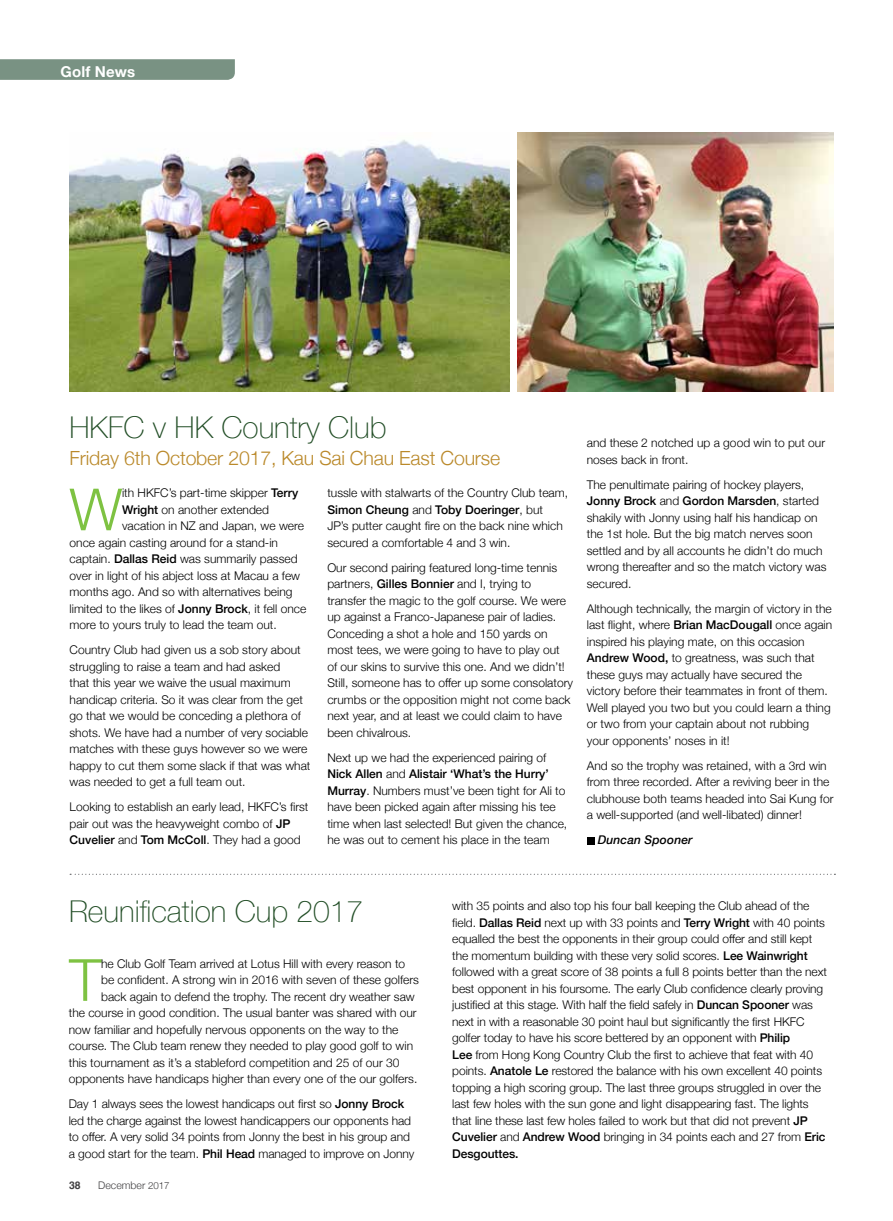
<style>
.page{position:relative;width:893px;height:1221px;background:#fff}
.page>*{position:absolute;margin:0;border:0;box-sizing:border-box;transform-origin:0 0}
.t1{font:300 58.2px "Helvetica Neue";color:#7ec242}
.t2{font:100 30px "Helvetica Neue";color:#214d25}
.t3{font:300 19.5px "Helvetica Neue";letter-spacing:-.01em;color:#ba892a}
.t4{font:700 15px "Helvetica Neue";letter-spacing:.01em;color:#fff}
.t5{font:300 12px/16.5px "Helvetica Neue";color:#000}
.t6{font:italic 500 12px "Helvetica Neue";letter-spacing:.01em;color:#000}
.t7{font:300 10.5px "Helvetica Neue";color:#414042}
.t8{font:700 10.5px "Helvetica";color:#414042}
.s1{font-weight:500}
.s2{font-size:9.75px}
</style>
<div class="page">
<svg style="left:0;top:59px;width:235px;height:21px;background:#7b9485"></svg>
<svg style="left:70px;top:873px;width:765px;height:1px"></svg>
<img style="left:70px;top:139px;width:439px;height:253px">
<img style="left:518px;top:133px;width:316px;height:259px">
<div style="left:587px;top:837px;width:7px;height:7px;background:#000"></div>
<p class="t4" style="left:61px;top:60px;width:76px">Golf News</p>
<h2 class="t2" style="left:70px;top:404px;width:318px">HKFC v HK Country Club</h2>
<h3 class="t3" style="left:70px;top:442px;width:432px">Friday 6th October 2017, Kau Sai Chau East Course</h3>
<h1 class="t1" style="left:70px;top:462px;width:54px">W</h1>
<p class="t5" style="left:122px;top:484px;width:178px">ith HKFC’s part-time skipper <span class="s1">Terry</span></p>
<p class="t5" style="left:122px;top:500px;width:148px"><span class="s1">Wright</span> on another extended</p>
<p class="t5" style="left:122px;top:517px;width:183px">vacation in NZ and Japan, we were</p>
<p class="t5" style="left:70px;top:533px;width:210px">once again casting around for a stand-in</p>
<p class="t5" style="left:70px;top:550px;width:230px">captain. <span class="s1">Dallas Reid</span> was summarily passed</p>
<p class="t5" style="left:70px;top:566px;width:232px">over in light of his abject loss at Macau a few</p>
<p class="t5" style="left:70px;top:583px;width:224px">months ago. And so with alternatives being</p>
<p class="t5" style="left:70px;top:599px;width:238px">limited to the likes of <span class="s1">Jonny Brock</span>, it fell once</p>
<p class="t5" style="left:70px;top:616px;width:209px">more to yours truly to lead the team out.</p>
<p class="t5" style="left:70px;top:641px;width:242px">Country Club had given us a sob story about struggling to raise a team and had asked<br>that this year we waive the usual maximum handicap criteria. So it was clear from the get go that we would be conceding a plethora of shots. We have had a number of very sociable matches with these guys however so we were happy to cut them some slack if that was what was needed to get a full team out.</p>
<p class="t5" style="left:70px;top:798px;width:240px">Looking to establish an early lead, HKFC’s first pair out was the heavyweight combo of <span class="s1">JP<br>Cuvelier</span> and <span class="s1">Tom McColl</span>. They had a good</p>
<p class="t5" style="left:327px;top:484px;width:242px">tussle with stalwarts of the Country Club team, <span class="s1">Simon Cheung</span> and <span class="s1">Toby Doeringer</span>, but<br>JP’s putter caught fire on the back nine which secured a comfortable 4 and 3 win.</p>
<p class="t5" style="left:327px;top:558px;width:247px">Our second pairing featured long-time tennis partners, <span class="s1">Gilles Bonnier</span> and I, trying to transfer the magic to the golf course. We were up against a Franco-Japanese pair of ladies.<br>Conceding a shot a hole and 150 yards on most tees, we were going to have to play out<br>of our skins to survive this one. And we didn’t!<br>Still, someone has to offer up some consolatory crumbs or the opposition might not come back next year, and at least we could claim to have been chivalrous.</p>
<p class="t5" style="left:327px;top:748px;width:241px">Next up we had the experienced pairing of <span class="s1">Nick Allen</span> and <span class="s1">Alistair ‘What’s the Hurry’ Murray</span>. Numbers must’ve been tight for Ali to have been picked again after missing his tee time when last selected! But given the chance, he was out to cement his place in the team</p>
<p class="t5" style="left:587px;top:434px;width:240px">and these 2 notched up a good win to put our noses back in front.</p>
<p class="t5" style="left:587px;top:475px;width:241px">The penultimate pairing of hockey players, <span class="s1">Jonny Brock</span> and <span class="s1">Gordon Marsden</span>, started shakily with Jonny using half his handicap on the 1st hole. But the big match nerves soon settled and by all accounts he didn’t do much wrong thereafter and so the match victory was secured.</p>
<p class="t5" style="left:587px;top:599px;width:247px">Although technically, the margin of victory in the last flight, where <span class="s1">Brian MacDougall</span> once again inspired his playing mate, on this occasion <span class="s1">Andrew Wood,</span> to greatness, was such that these guys may actually have secured the victory before their teammates in front of them.<br>Well played you two but you could learn a thing or two from your captain about not rubbing your opponents’ noses in it!</p>
<p class="t5" style="left:587px;top:756px;width:248px">And so the trophy was retained, with a 3rd win from three recorded. After a reviving beer in the clubhouse both teams headed into Sai Kung for a well-supported (and well-libated) dinner!</p>
<p class="t6" style="left:598px;top:829px;width:96px">Duncan Spooner</p>
<h2 class="t2" style="left:69px;top:889px;width:296px">Reunification Cup 2017</h2>
<p class="t5" style="left:452px;top:896px;width:376px">with 35 points and also top his four ball keeping the Club ahead of the field. <span class="s1">Dallas Reid</span> next up with 33 points and <span class="s1">Terry Wright</span> with 40 points equalled the best the opponents in their group could offer and still kept the momentum building with these very solid scores. <span class="s1">Lee Wainwright </span>followed with a great score of 38 points a full 8 points better than the next best opponent in his foursome. The early Club confidence clearly proving justified at this stage. With half the field safely in <span class="s1">Duncan Spooner</span> was next in with a reasonable 30 point haul but significantly the first HKFC golfer today to have his score bettered by an opponent with <span class="s1">Philip<br>Lee</span> from Hong Kong Country Club the first to achieve that feat with 40 points. <span class="s1">Anatole Le</span> restored the balance with his own excellent 40 points topping a high scoring group. The last three groups struggled in over the last few holes with the sun gone and light disappearing fast. The lights that line these last few holes failed to work but that did not prevent <span class="s1">JP Cuvelier</span> and <span class="s1">Andrew Wood</span> bringing in 34 points each and 27 from <span class="s1">Eric Desgouttes.</span></p>
<h1 class="t1" style="left:69px;top:933px;width:34px">T</h1>
<p class="t5" style="left:101px;top:954px;width:306px">he Club Golf Team arrived at Lotus Hill with every reason to</p>
<p class="t5" style="left:101px;top:970px;width:319px">be confident. A strong win in 2016 with seven of these golfers</p>
<p class="t5" style="left:101px;top:987px;width:315px">back again to defend the trophy. The recent dry weather saw</p>
<p class="t5" style="left:69px;top:1003px;width:349px">the course in good condition. The usual banter was shared with our</p>
<p class="t5" style="left:69px;top:1020px;width:331px">now familiar and hopefully nervous opponents on the way to the</p>
<p class="t5" style="left:69px;top:1036px;width:346px">course. The Club team renew they needed to play good golf to win</p>
<p class="t5" style="left:69px;top:1053px;width:332px">this tournament as it’s a stableford competition and 25 of our 30</p>
<p class="t5" style="left:69px;top:1069px;width:350px">opponents have handicaps higher than every one of the our golfers.</p>
<p class="t5" style="left:69px;top:1094px;width:347px">Day 1 always sees the lowest handicaps out first so <span class="s1">Jonny Brock </span>led the charge against the lowest handicappers our opponents had to offer. A very solid 34 points from Jonny the best in his group and a good start for the team. <span class="s1">Phil Head</span> managed to improve on Jonny</p>
<p class="t8" style="left:69px;top:1176px;width:13px">38</p>
<p class="t7" style="left:98px;top:1176px;width:73px">December <span class="s2">2017</span></p>
</div>
